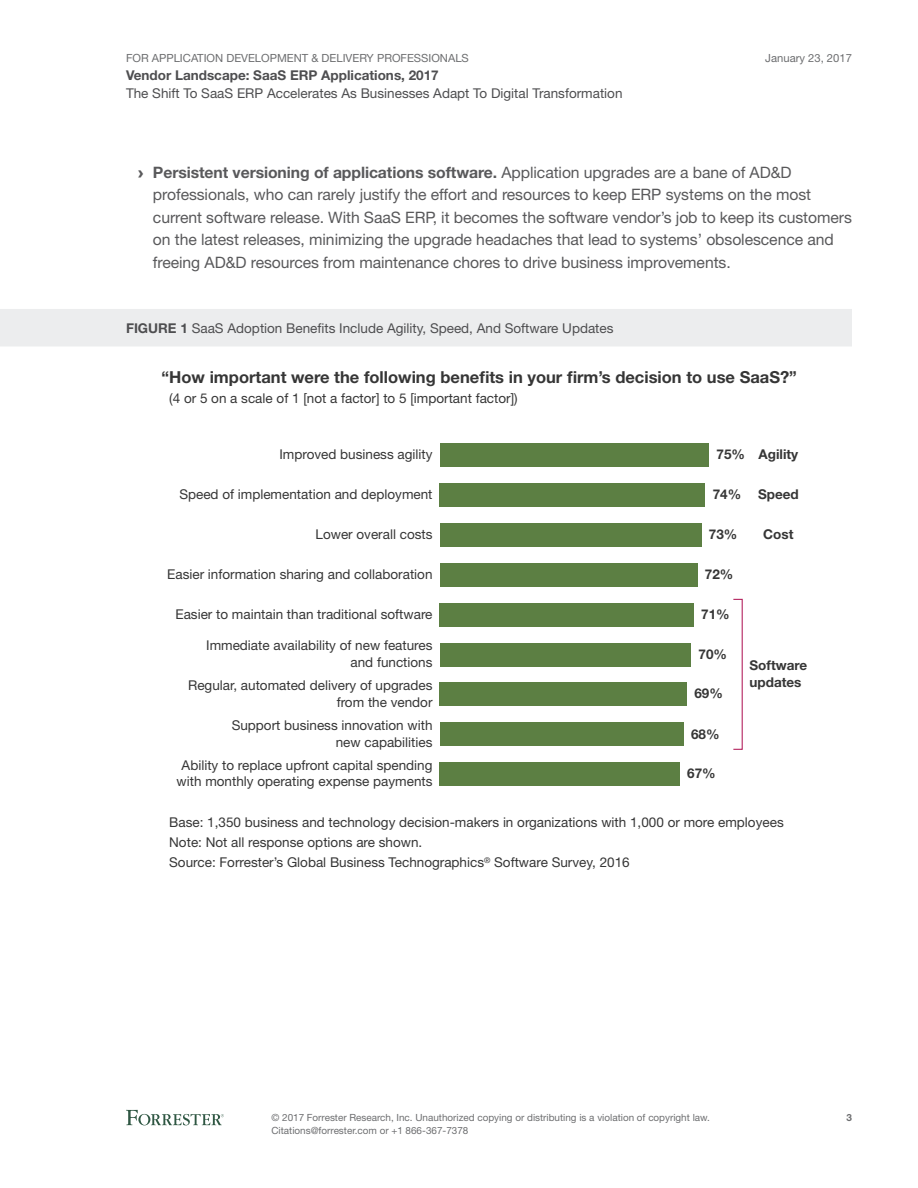
<style>
.page{position:relative;width:918px;height:1188px;background:#fff}
.page>*{position:absolute;margin:0;border:0;box-sizing:border-box;transform-origin:0 0}
.t1{font:700 16.5px "Helvetica Neue LT Std";color:#363636}
.t2{font:15.75px/22.5px "Helvetica Neue LT Std";letter-spacing:-.005em;color:#59595b}
.t3{font:13.5px/16.5px "Helvetica Neue LT Std";color:#363636;text-align:right}
.t4{font:13.5px "Helvetica Neue LT Std";color:#4e4e50}
.t5{font:700 13.5px/16.5px "Helvetica Neue LT Std";color:#363636}
.t6{font:700 13.5px "Helvetica Neue LT Std";color:#4e4e50}
.t7{font:11.25px "Helvetica Neue LT Std";color:#6d6e70}
.t8{font:9.9px/12.8px "Helvetica Neue LT Std";color:#6d6e70}
.t9{font:700 9.9px "Helvetica Neue LT Std";color:#6d6e70}
.s1{font-family:"Arial";font-weight:900}
.s2{font-weight:700}
</style>
<div class="page">
<svg style="left:126px;top:1110px;width:98px;height:15px"></svg>
<div style="left:0;top:309px;width:852px;height:37px;background:#ecedee"></div>
<div style="left:440px;top:443px;width:268px;height:24px;background:#5c7f43"></div>
<div style="left:440px;top:483px;width:265px;height:24px;background:#5c7f43"></div>
<div style="left:440px;top:523px;width:261px;height:24px;background:#5c7f43"></div>
<div style="left:440px;top:563px;width:258px;height:24px;background:#5c7f43"></div>
<div style="left:440px;top:603px;width:254px;height:24px;background:#5c7f43"></div>
<div style="left:440px;top:643px;width:251px;height:23px;background:#5c7f43"></div>
<div style="left:440px;top:682px;width:247px;height:24px;background:#5c7f43"></div>
<div style="left:440px;top:722px;width:243px;height:24px;background:#5c7f43"></div>
<div style="left:440px;top:762px;width:240px;height:24px;background:#5c7f43"></div>
<div style="left:733px;top:599px;width:10px;height:151px;border:1px solid #b3225e"></div>
<p class="t7" style="left:126px;top:51px;width:344px">For Application Development &amp; Delivery Professionals</p>
<p class="t6" style="left:126px;top:67px;width:314px">Vendor Landscape: SaaS ERP Applications, 2017</p>
<p class="t4" style="left:126px;top:85px;width:498px">The Shift To SaaS ERP Accelerates As Businesses Adapt To Digital Transformation</p>
<p class="t7" style="left:765px;top:51px;width:88px">January 23, 2017</p>
<p class="t2" style="left:153px;top:161px;width:700px;text-indent:-15px"><span class="s1">›</span> <span class="s2">Persistent versioning of applications software.</span> Application upgrades are a bane of AD&amp;D professionals, who can rarely justify the effort and resources to keep ERP systems on the most current software release. With SaaS ER P, it becomes the software vendor’s job to keep its customers on the latest releases, minimizing the upgrade headaches that lead to systems’ obsolescence and freeing AD&amp;D resources from maintenance chores to drive business improvements.</p>
<p class="t4" style="left:126px;top:320px;width:489px"><span class="s2">FIGURE 1</span> SaaS Adoption Benefits I nclude Agility, Speed, And Software Updates</p>
<p class="t1" style="left:162px;top:367px;width:637px">“How important were the following bene ts in your rm’s decision to use SaaS?”</p>
<p class="t3" style="left:169px;top:390px;width:350px">(4 or 5 on a scale of 1 [not a factor] to 5 [important factor])</p>
<p class="t3" style="left:279px;top:446px;width:155px">Improved business agility</p>
<p class="t3" style="left:179px;top:486px;width:255px">Speed of implementation and deployment</p>
<p class="t3" style="left:316px;top:526px;width:119px">Lower overall costs</p>
<p class="t3" style="left:167px;top:566px;width:267px">Easier information sharing and collaboration</p>
<p class="t3" style="left:175px;top:605px;width:259px">Easier to maintain than traditional software</p>
<p class="t3" style="left:206px;top:637px;width:228px">Immediate availability of new features and functions</p>
<p class="t3" style="left:188px;top:677px;width:246px">Regular, automated delivery of upgrades from the vendor</p>
<p class="t3" style="left:232px;top:717px;width:202px">Support business innovation with new capabilities</p>
<p class="t3" style="left:177px;top:757px;width:257px;text-align:center">Ability to replace upfront capital spending with monthly operating expense payments</p>
<p class="t5" style="left:717px;top:446px;width:83px">75% Agility</p>
<p class="t5" style="left:758px;top:486px;width:42px">Speed</p>
<p class="t5" style="left:763px;top:526px;width:32px">Cost</p>
<p class="t5" style="left:713px;top:486px;width:30px">74%</p>
<p class="t5" style="left:709px;top:526px;width:30px">73%</p>
<p class="t5" style="left:705px;top:565px;width:30px">72%</p>
<p class="t5" style="left:701px;top:605px;width:30px">71%</p>
<p class="t5" style="left:699px;top:645px;width:30px">70%</p>
<p class="t5" style="left:694px;top:684px;width:30px">69%</p>
<p class="t5" style="left:691px;top:726px;width:30px">68%</p>
<p class="t5" style="left:687px;top:765px;width:30px">67%</p>
<p class="t5" style="left:750px;top:657px;width:59px">Software updates</p>
<p class="t3" style="left:169px;top:812px;width:616px;line-height:19.8px;text-align:left">Base: 1,350 business and technology decision-makers in organizations with 1,000 or more employees<br>Note: Not all response options are shown.<br>Source: Forrester’s Global Business Technographics<sup>®</sup> Software Survey, 2016</p>
<p class="t8" style="left:272px;top:1111px;width:440px">© 2017 Forrester Research, I nc. Unauthorized copying or distributing is a violation of copyright law.<br>Citations@forrester.com or +1 866-367-7378</p>
<p class="t9" style="left:846px;top:1112px;width:7px">3</p>
</div>
